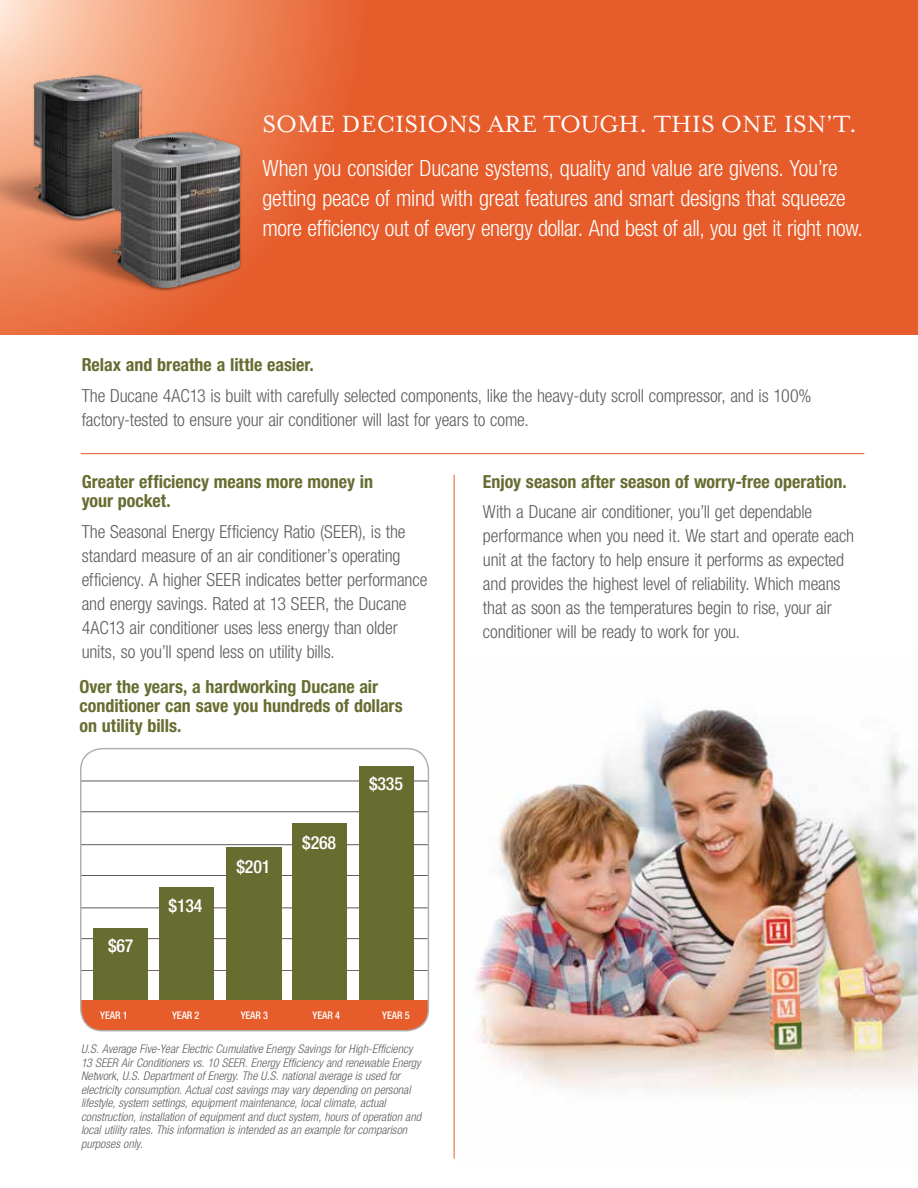
<style>
.page{position:relative;width:918px;height:1188px;background:#fff}
.page>*{position:absolute;margin:0;border:0;box-sizing:border-box;transform-origin:0 0}
.t1{font:27px "Mrs Eaves Small Caps";color:#fff}
.t2{font:300 condensed 22.5px/30px "Helvetica Neue LT Std";letter-spacing:-.01em;color:#fff}
.t3{font:300 condensed 18px/24px "Helvetica Neue LT Std";letter-spacing:-.01em;color:#5e5e5f}
.t4{font:700 condensed 18px/19.5px "Helvetica Neue LT Std";color:#676c30}
.t5{font:500 condensed 18px "Helvetica Neue LT Std";letter-spacing:-.01em;color:#fff}
.t6{font:italic 300 condensed 12px/13.5px "Helvetica Neue LT Std";letter-spacing:.005em;color:#5e5e5f}
.t7{font:500 condensed 10.5px "Helvetica Neue LT Std";letter-spacing:-.01em;color:#fff}
</style>
<div class="page">
<img style="left:454px;top:709px;width:464px;height:450px">
<svg style="left:1px;top:0;width:917px;height:335px;background:#e76333"></svg>
<hr style="left:81px;top:453px;width:783px;height:1px;background:#e65c2b">
<hr style="left:454px;top:475px;width:1px;height:683px;background:#e65c2b">
<hr style="left:81px;top:970px;width:347px;height:1px;background:#615854">
<hr style="left:81px;top:938px;width:347px;height:1px;background:#615854">
<hr style="left:81px;top:908px;width:347px;height:1px;background:#615854">
<hr style="left:81px;top:844px;width:347px;height:1px;background:#615854">
<hr style="left:81px;top:875px;width:347px;height:1px;background:#615854">
<hr style="left:81px;top:781px;width:347px;height:1px;background:#615854">
<hr style="left:81px;top:811px;width:347px;height:1px;background:#615854">
<div style="left:93px;top:928px;width:55px;height:73px;background:#676c30"></div>
<div style="left:159px;top:888px;width:54px;height:113px;background:#676c30"></div>
<div style="left:226px;top:847px;width:55px;height:154px;background:#676c30"></div>
<div style="left:292px;top:824px;width:55px;height:176px;background:#676c30"></div>
<div style="left:359px;top:767px;width:54px;height:233px;background:#676c30"></div>
<div style="left:81px;top:1000px;width:347px;height:31px;background:#e65c2b"></div>
<div style="left:80px;top:748px;width:349px;height:283px;border:2px solid #b1b1b2;border-radius:22px"></div>
<img style="left:1px;top:48px;width:148px;height:191px">
<img style="left:19px;top:129px;width:228px;height:170px">
<img style="left:34px;top:75px;width:109px;height:144px">
<img style="left:112px;top:132px;width:128px;height:156px">
<h1 class="t1" style="left:262px;top:110px;width:596px">SOME DECISIONS ARE TOUGH. THIS ONE ISN’T.</h1>
<p class="t2" style="left:262px;top:153px;width:602px">When you consider Ducane systems, quality and value are givens. You’re getting peace of mind with great features and smart designs that squeeze more efficiency out of every energy dollar. And best of all, you get it right now.</p>
<p class="t4" style="left:82px;top:354px;width:234px">Relax and breathe a little easier.</p>
<p class="t3" style="left:82px;top:383px;width:731px">The Ducane 4AC13 is built with carefully selected components, like the heavy-duty scroll compressor, and is 100% factory-tested to ensure your air conditioner will last for years to come.</p>
<p class="t4" style="left:82px;top:471px;width:293px">Greater efficiency means more money in your pocket.</p>
<p class="t3" style="left:82px;top:519px;width:347px">The Seasonal Energy Efficiency Ratio (SEER), is the standard measure of an air conditioner’s operating efficiency. A higher SEER indicates better performance and energy savings. Rated at 13 SEER, the Ducane 4AC13 air conditioner uses less energy than older units, so you’ll spend less on utility bills.</p>
<p class="t4" style="left:80px;top:676px;width:325px">Over the years, a hardworking Ducane air conditioner can save you hundreds of dollars on utility bills.</p>
<p class="t5" style="left:108px;top:935px;width:27px">$67</p>
<p class="t5" style="left:169px;top:895px;width:36px">$134</p>
<p class="t5" style="left:237px;top:856px;width:36px">$201</p>
<p class="t5" style="left:302px;top:832px;width:36px">$268</p>
<p class="t5" style="left:369px;top:773px;width:36px">$335</p>
<p class="t7" style="left:100px;top:1009px;width:29px">YEAR 1</p>
<p class="t7" style="left:172px;top:1009px;width:29px">YEAR 2</p>
<p class="t7" style="left:241px;top:1009px;width:29px">YEAR 3</p>
<p class="t7" style="left:313px;top:1009px;width:29px">YEAR 4</p>
<p class="t7" style="left:382px;top:1009px;width:29px">YEAR 5</p>
<p class="t6" style="left:81px;top:1043px;width:342px">U.S. Average Five-Year Electric Cumulative Energy Savings for High-Efficiency 13 SEER Air Conditioners vs. 10 SEER. Energy Efficiency and renewable Energy Network, U.S. Department of Energy. The U.S. national average is used for electricity consumption. Actual cost savings may vary depending on personal lifestyle, system settings, equipment maintenance, local climate, actual construction, installation of equipment and duct system, hours of operation and local utility rates. This information is intended as an example for comparison purposes only.</p>
<p class="t4" style="left:483px;top:471px;width:365px">Enjoy season after season of worry-free operation.</p>
<p class="t3" style="left:483px;top:500px;width:373px">With a Ducane air conditioner, you’ll get dependable performance when you need it. We start and operate each unit at the factory to help ensure it performs as expected and provides the highest level of reliability. Which means that as soon as the temperatures begin to rise, your air conditioner will be ready to work for you.</p>
</div>
